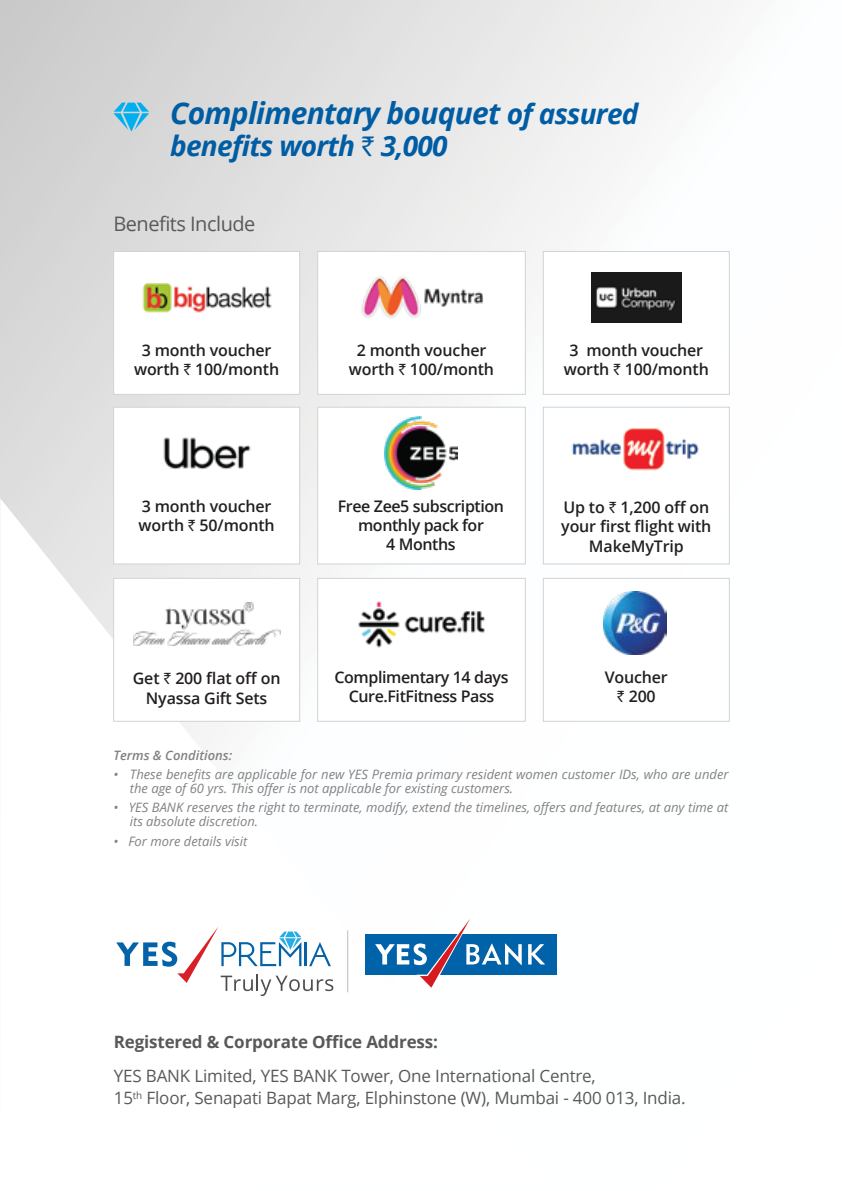
<style>
.page{position:relative;width:842px;height:1191px;background:#fff}
.page>*{position:absolute;margin:0;border:0;box-sizing:border-box;transform-origin:0 0}
.t1{font:italic 700 30px "Open Sans";letter-spacing:-.025em;color:#005da3}
.t2{font:italic 700 28px "Open Sans";letter-spacing:-.025em;color:#005da3}
.t3{font:20px "Open Sans";letter-spacing:-.025em;color:#58595b}
.t4{font:17px/22px "Open Sans";letter-spacing:-.01em;color:#58595b}
.t5{font:700 17px "Open Sans";letter-spacing:-.01em;color:#58595b}
.t6{font:600 16px/19.2px "Open Sans";letter-spacing:-.01em;color:#231f20;text-align:center}
.t7{font:italic 13px/13.6px "Open Sans";color:#808285}
.t8{font:italic 600 13px "Open Sans";color:#808285}
.s1{font-size:28px}
.s2{font-family:"Rupee";font-weight:400;font-style:normal}
.s3{font-family:"Rupee";font-weight:400}
</style>
<div class="page">
<div style="left:0;top:0;width:842px;height:1190px;background:linear-gradient(to right,#d0d0d0,#fff)"></div>
<svg style="left:0;top:498px;width:554px;height:692px"></svg>
<svg style="left:113px;top:103px;width:36px;height:29px"></svg>
<svg style="left:364px;top:932px;width:193px;height:44px"></svg>
<div style="left:365px;top:934px;width:191px;height:40px;background:#0062a8"></div>
<svg style="left:528px;top:944px;width:17px;height:20px"></svg>
<svg style="left:375px;top:910px;width:147px;height:80px"></svg>
<hr style="left:347px;top:930px;width:1px;height:62px;background:#bbbcbe">
<svg style="left:116px;top:919px;width:217px;height:77px"></svg>
<div style="left:113px;top:251px;width:187px;height:143px;background:#fff;border:1px solid #d1d3d4"></div>
<div style="left:317px;top:251px;width:209px;height:143px;background:#fff;border:1px solid #d1d3d4"></div>
<div style="left:543px;top:251px;width:187px;height:143px;background:#fff;border:1px solid #d1d3d4"></div>
<div style="left:113px;top:407px;width:187px;height:157px;background:#fff;border:1px solid #d1d3d4"></div>
<div style="left:317px;top:407px;width:209px;height:157px;background:#fff;border:1px solid #d1d3d4"></div>
<div style="left:543px;top:407px;width:187px;height:157px;background:#fff;border:1px solid #d1d3d4"></div>
<div style="left:113px;top:578px;width:187px;height:143px;background:#fff;border:1px solid #d1d3d4"></div>
<div style="left:317px;top:578px;width:209px;height:143px;background:#fff;border:1px solid #d1d3d4"></div>
<div style="left:543px;top:578px;width:187px;height:143px;background:#fff;border:1px solid #d1d3d4"></div>
<img style="left:385px;top:416px;width:72px;height:73px">
<img style="left:572px;top:428px;width:127px;height:43px">
<img style="left:163px;top:437px;width:88px;height:33px">
<img style="left:361px;top:277px;width:122px;height:42px">
<img style="left:591px;top:272px;width:90px;height:51px">
<img style="left:142px;top:283px;width:130px;height:30px">
<img style="left:604px;top:591px;width:63px;height:63px">
<img style="left:133px;top:603px;width:147px;height:42px">
<img style="left:358px;top:601px;width:127px;height:47px">
<h1 class="t1" style="left:170px;top:92px;width:470px">Complimentary bouquet <span class="s1">of assured</span></h1>
<h2 class="t2" style="left:170px;top:126px;width:279px">benefits worth <span class="s2">`</span> 3,000</h2>
<h3 class="t3" style="left:113px;top:210px;width:144px">Benefits Include</h3>
<p class="t6" style="left:134px;top:340px;width:147px">3 month voucher worth <span class="s3">`</span> 100/month</p>
<p class="t6" style="left:349px;top:340px;width:147px">2 month voucher worth <span class="s3">`</span> 100/month</p>
<p class="t6" style="left:564px;top:340px;width:147px">3 month voucher worth <span class="s3">`</span> 100/month</p>
<p class="t6" style="left:139px;top:496px;width:138px;text-align:left">3 month voucher worth <span class="s3">`</span> 50/month</p>
<p class="t6" style="left:338px;top:496px;width:168px">Free Zee5 subscription monthly pack for<br>4 Months</p>
<p class="t6" style="left:561px;top:497px;width:152px">Up to <span class="s3">`</span> 1,200 off on your first flight with<br>MakeMyTrip</p>
<p class="t6" style="left:133px;top:668px;width:149px">Get <span class="s3">`</span> 200 flat off on<br>Nyassa Gift Sets</p>
<p class="t6" style="left:334px;top:667px;width:176px">Complimentary 14 days<br>Cure.FitFitness Pass</p>
<p class="t6" style="left:605px;top:667px;width:65px">Voucher <span class="s3">`</span> 200</p>
<p class="t8" style="left:113px;top:746px;width:120px">Terms &amp; Conditions:</p>
<p class="t7" style="left:130px;top:767px;width:600px;text-indent:-16px">• These benefits are applicable for new YES Premia primary resident women customer IDs, who are under the age of 60 yrs. This offer is not applicable for existing customers.</p>
<p class="t7" style="left:130px;top:800px;width:600px;text-indent:-16px">• YES BANK reserves the right to terminate, modify, extend the timelines, offers and features, at any time at its absolute discretion.</p>
<p class="t7" style="left:113px;top:834px;width:135px">• For more details visit</p>
<h3 class="t5" style="left:114px;top:1030px;width:326px">Registered &amp; Corporate Office Address:</h3>
<h3 class="t4" style="left:114px;top:1064px;width:573px">YES BANK Limited, YES BANK Tower, One International Centre,<br>15<sup>th</sup> Floor, Senapati Bapat Marg, Elphinstone (W), Mumbai - 400 013, India.</h3>
</div>
